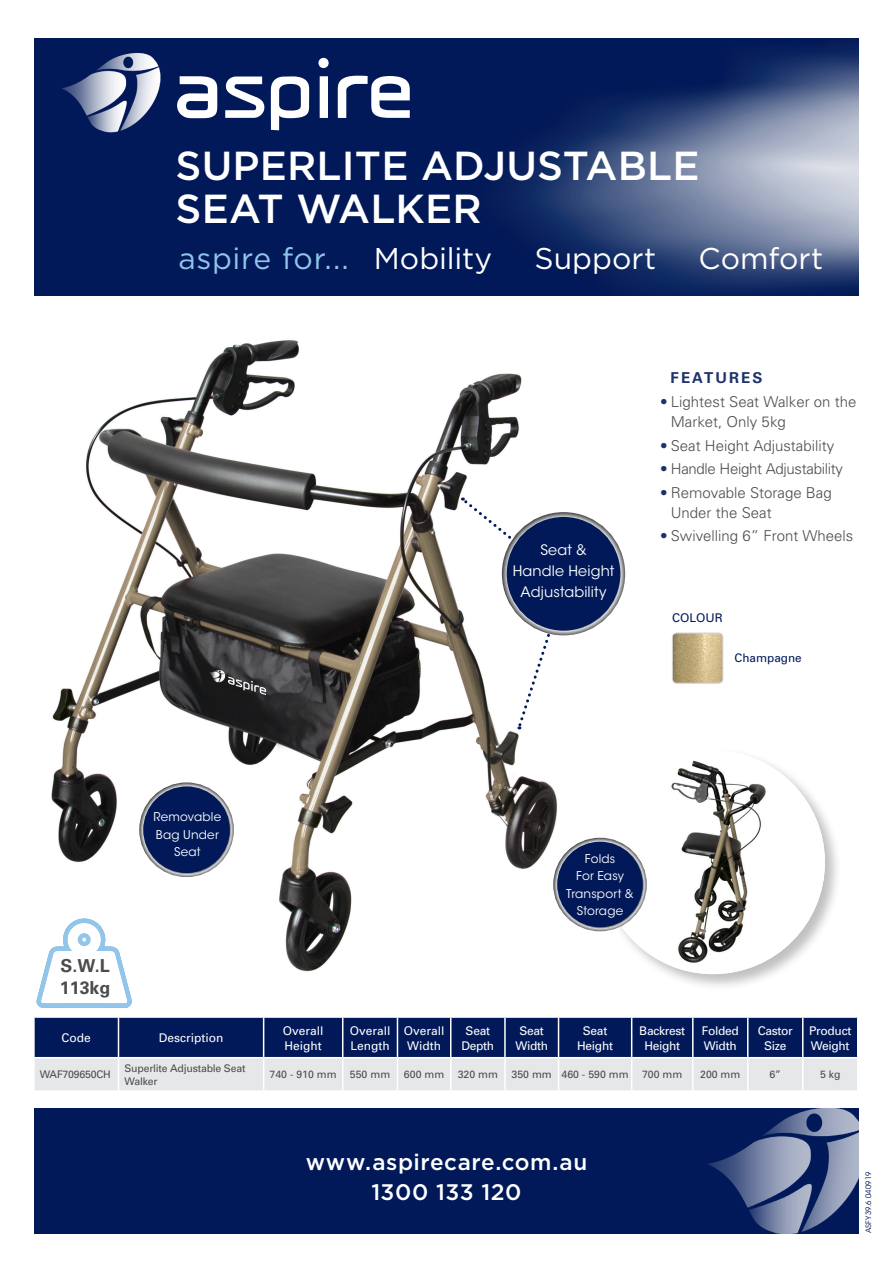
<style>
.page{position:relative;width:893px;height:1263px;background:#fff}
.page>*{position:absolute;margin:0;border:0;box-sizing:border-box;transform-origin:0 0}
.HD01{font:500 40.5px "Gotham";letter-spacing:.005em;color:#fff}
.t1{font:30px "Gotham";letter-spacing:.01em;color:#92c5ea}
.t2{font:30px "Gotham";color:#fff}
.t3{font:500 22.5px/30px "Gotham";letter-spacing:.02em;color:#fff;text-align:center}
.heading_2_black{font:700 17.85px "Univers";color:#4b4c4d}
.t4{font:300 15px/19.5px "Univers";color:#4b4c4d}
.t5{font:300 15px "Univers";letter-spacing:-.02em;color:#4b4c4d}
.Dot_blue_ramp{font:700 15px "Univers";letter-spacing:.14em;color:#1d3269}
.heading{font:14.4px/21px "ITC Avant Garde Std";letter-spacing:.01em;color:#fff;text-align:center}
.table_data_heading{font:12px/15px "Univers";letter-spacing:-.025em;color:#fff;text-align:center}
.heading-2{font:12px/17.4px "ITC Avant Garde Std";letter-spacing:.015em;color:#fff;text-align:center}
.table_data_heading-2{font:12px/15px "Univers";color:#fff}
.CALLOUTS{font:12px "Univers";color:#011958}
.CALLOUTS-2{font:11.7px "Univers";color:#011958}
.table_data{font:10.5px/12.6px "Univers";letter-spacing:-.02em;color:#4b4c4d}
.heading-3{font:7.5px "ITC Avant Garde Std";letter-spacing:.02em;color:#011958}
.s1{color:#fff}
.s2{color:#1d3269}
</style>
<div class="page">
<div style="left:34px;top:1108px;width:825px;height:125px;background:#011958"></div>
<img style="left:705px;top:1108px;width:154px;height:126px">
<div style="left:34px;top:38px;width:825px;height:258px;background:#011958"></div>
<img style="left:240px;top:49px;width:619px;height:242px">
<svg style="left:177px;top:76px;width:40px;height:42px"></svg>
<svg style="left:225px;top:77px;width:39px;height:41px"></svg>
<svg style="left:271px;top:76px;width:38px;height:54px"></svg>
<svg style="left:318px;top:58px;width:11px;height:60px"></svg>
<img style="left:62px;top:53px;width:99px;height:80px">
<svg style="left:338px;top:76px;width:72px;height:42px"></svg>
<img style="left:51px;top:340px;width:563px;height:632px">
<svg style="left:461px;top:497px;width:64px;height:53px"></svg>
<svg style="left:516px;top:610px;width:42px;height:119px"></svg>
<svg style="left:35px;top:1018px;width:822px;height:72px;background:#69769a"></svg>
<hr style="left:118px;top:1058px;width:1px;height:32px;background:#fff">
<hr style="left:263px;top:1058px;width:1px;height:32px;background:#fff">
<hr style="left:342px;top:1058px;width:1px;height:32px;background:#fff">
<hr style="left:397px;top:1058px;width:1px;height:32px;background:#fff">
<hr style="left:450px;top:1058px;width:1px;height:32px;background:#fff">
<hr style="left:504px;top:1058px;width:2px;height:32px;background:#fff">
<hr style="left:558px;top:1058px;width:1px;height:32px;background:#fff">
<hr style="left:631px;top:1058px;width:1px;height:32px;background:#fff">
<hr style="left:692px;top:1058px;width:2px;height:32px;background:#fff">
<hr style="left:747px;top:1058px;width:1px;height:32px;background:#fff">
<hr style="left:802px;top:1058px;width:1px;height:32px;background:#fff">
<hr style="left:118px;top:1018px;width:1px;height:39px;background:#fff">
<hr style="left:263px;top:1018px;width:1px;height:39px;background:#fff">
<hr style="left:342px;top:1018px;width:1px;height:39px;background:#fff">
<hr style="left:397px;top:1018px;width:1px;height:39px;background:#fff">
<hr style="left:450px;top:1018px;width:1px;height:39px;background:#fff">
<hr style="left:504px;top:1018px;width:2px;height:39px;background:#fff">
<hr style="left:558px;top:1018px;width:1px;height:39px;background:#fff">
<hr style="left:631px;top:1018px;width:1px;height:39px;background:#fff">
<hr style="left:692px;top:1018px;width:2px;height:39px;background:#fff">
<hr style="left:747px;top:1018px;width:1px;height:39px;background:#fff">
<hr style="left:802px;top:1018px;width:1px;height:39px;background:#fff">
<hr style="left:33px;top:1057px;width:85px;height:1px;background:#fff">
<hr style="left:118px;top:1057px;width:146px;height:1px;background:#fff">
<hr style="left:264px;top:1057px;width:79px;height:1px;background:#fff">
<hr style="left:343px;top:1057px;width:54px;height:1px;background:#fff">
<hr style="left:397px;top:1057px;width:54px;height:1px;background:#fff">
<hr style="left:451px;top:1057px;width:54px;height:1px;background:#fff">
<hr style="left:505px;top:1057px;width:53px;height:1px;background:#fff">
<hr style="left:558px;top:1057px;width:74px;height:1px;background:#fff">
<hr style="left:632px;top:1057px;width:61px;height:1px;background:#fff">
<hr style="left:693px;top:1057px;width:55px;height:1px;background:#fff">
<hr style="left:748px;top:1057px;width:55px;height:1px;background:#fff">
<hr style="left:803px;top:1057px;width:55px;height:1px;background:#fff">
<img style="left:672px;top:633px;width:51px;height:50px">
<div style="left:672px;top:633px;width:51px;height:50px;border:1px solid #d1d2d4;border-radius:4px"></div>
<div style="left:599px;top:748px;width:243px;height:243px;background:#231f20;opacity:.28"></div>
<img style="left:621px;top:750px;width:204px;height:224px">
<div style="left:504px;top:514px;width:119px;height:119px;background:#011958;border-radius:50%"></div>
<div style="left:502px;top:512px;width:123px;height:123px;border:5px solid #fff;border-radius:50%"></div>
<div style="left:141px;top:784px;width:91px;height:91px;background:#011958;border-radius:50%"></div>
<div style="left:139px;top:782px;width:95px;height:95px;border:4px solid #fff;border-radius:50%"></div>
<div style="left:555px;top:840px;width:90px;height:89px;background:#011958;border-radius:50%"></div>
<div style="left:553px;top:838px;width:94px;height:93px;border:4px solid #fff;border-radius:50%"></div>
<svg style="left:36px;top:918px;width:96px;height:90px"></svg>
<p class="HD01" style="left:176px;top:143px;width:526px">SUPERLITE ADJUSTABLE</p>
<p class="HD01" style="left:176px;top:186px;width:308px">SEAT WALKER</p>
<h2 class="t1" style="left:178px;top:239px;width:315px">aspire for... <span class="s1">Mobility</span></h2>
<h2 class="t2" style="left:534px;top:239px;width:123px">Support</h2>
<h2 class="t2" style="left:698px;top:239px;width:126px">Comfort</h2>
<p class="heading" style="left:513px;top:539px;width:103px">Seat &amp;<br>Handle Height<br>Adjustability</p>
<p class="Dot_blue_ramp" style="left:671px;top:369px;width:93px">FEATURES</p>
<p class="t4" style="left:671px;top:392px;width:187px;text-indent:-11px"><span class="s2">•</span> Lightest Seat Walker on the<br>Market, Only 5kg</p>
<p class="t4" style="left:660px;top:436px;width:175px"><span class="s2">•</span> Seat Height Adjustability</p>
<p class="t5" style="left:660px;top:460px;width:184px"><span class="s2">•</span> Handle Height Adjustability</p>
<p class="t4" style="left:671px;top:483px;width:162px;text-indent:-11px"><span class="s2">•</span> Removable Storage Bag<br>Under the Seat</p>
<p class="t4" style="left:660px;top:526px;width:195px"><span class="s2">•</span> Swivelling 6” Front Wheels</p>
<p class="CALLOUTS" style="left:672px;top:611px;width:52px">COLOUR</p>
<p class="CALLOUTS-2" style="left:734px;top:651px;width:69px">Champagne</p>
<p class="heading_2_black" style="left:61px;top:955px;width:51px">S.W.L</p>
<p class="heading_2_black" style="left:60px;top:977px;width:52px">113kg</p>
<p class="heading-2" style="left:154px;top:808px;width:69px">Removable<br>Bag Under<br>Seat</p>
<p class="heading-2" style="left:576px;top:850px;width:49px">Folds<br>For Easy</p>
<p class="heading-2" style="left:566px;top:885px;width:69px">Transport &amp;<br>Storage</p>
<p class="table_data_heading" style="left:62px;top:1031px;width:31px">Code</p>
<p class="table_data_heading-2" style="left:159px;top:1031px;width:66px">Description</p>
<p class="table_data_heading-2" style="left:283px;top:1023px;width:42px">Overall<br>Height</p>
<p class="table_data_heading-2" style="left:350px;top:1023px;width:42px">Overall<br>Length</p>
<p class="table_data_heading-2" style="left:404px;top:1023px;width:42px">Overall<br>Width</p>
<p class="table_data_heading" style="left:461px;top:1023px;width:34px">Seat<br>Depth</p>
<p class="table_data_heading" style="left:515px;top:1023px;width:34px">Seat<br>Width</p>
<p class="table_data_heading" style="left:577px;top:1023px;width:37px">Seat<br>Height</p>
<p class="table_data_heading" style="left:639px;top:1023px;width:47px">Backrest<br>Height</p>
<p class="table_data_heading" style="left:702px;top:1023px;width:39px;text-align:left">Folded<br>Width</p>
<p class="table_data_heading" style="left:758px;top:1023px;width:37px">Castor<br>Size</p>
<p class="table_data_heading" style="left:809px;top:1023px;width:44px;text-align:left">Product<br>Weight</p>
<p class="table_data" style="left:40px;top:1068px;width:72px">WAF709650CH</p>
<p class="table_data" style="left:124px;top:1062px;width:122px">Superlite Adjustable Seat<br>Walker</p>
<p class="table_data" style="left:270px;top:1068px;width:69px">740 - 910 mm</p>
<p class="table_data" style="left:350px;top:1068px;width:42px">550 mm</p>
<p class="table_data" style="left:404px;top:1068px;width:42px">600 mm</p>
<p class="table_data" style="left:458px;top:1068px;width:42px">320 mm</p>
<p class="table_data" style="left:512px;top:1068px;width:42px">350 mm</p>
<p class="table_data" style="left:562px;top:1068px;width:69px">460 - 590 mm</p>
<p class="table_data" style="left:642px;top:1068px;width:42px">700 mm</p>
<p class="table_data" style="left:700px;top:1068px;width:42px">200 mm</p>
<p class="table_data" style="left:769px;top:1068px;width:13px">6”</p>
<p class="table_data" style="left:820px;top:1068px;width:22px">5 kg</p>
<h3 class="t3" style="left:306px;top:1146px;width:283px">www.aspirecare.com.au<br>1300 133 120</h3>
<p class="heading-3" style="left:864px;top:1233px;width:63px;rotate:-90deg">ASFY39.6 040919</p>
</div>
